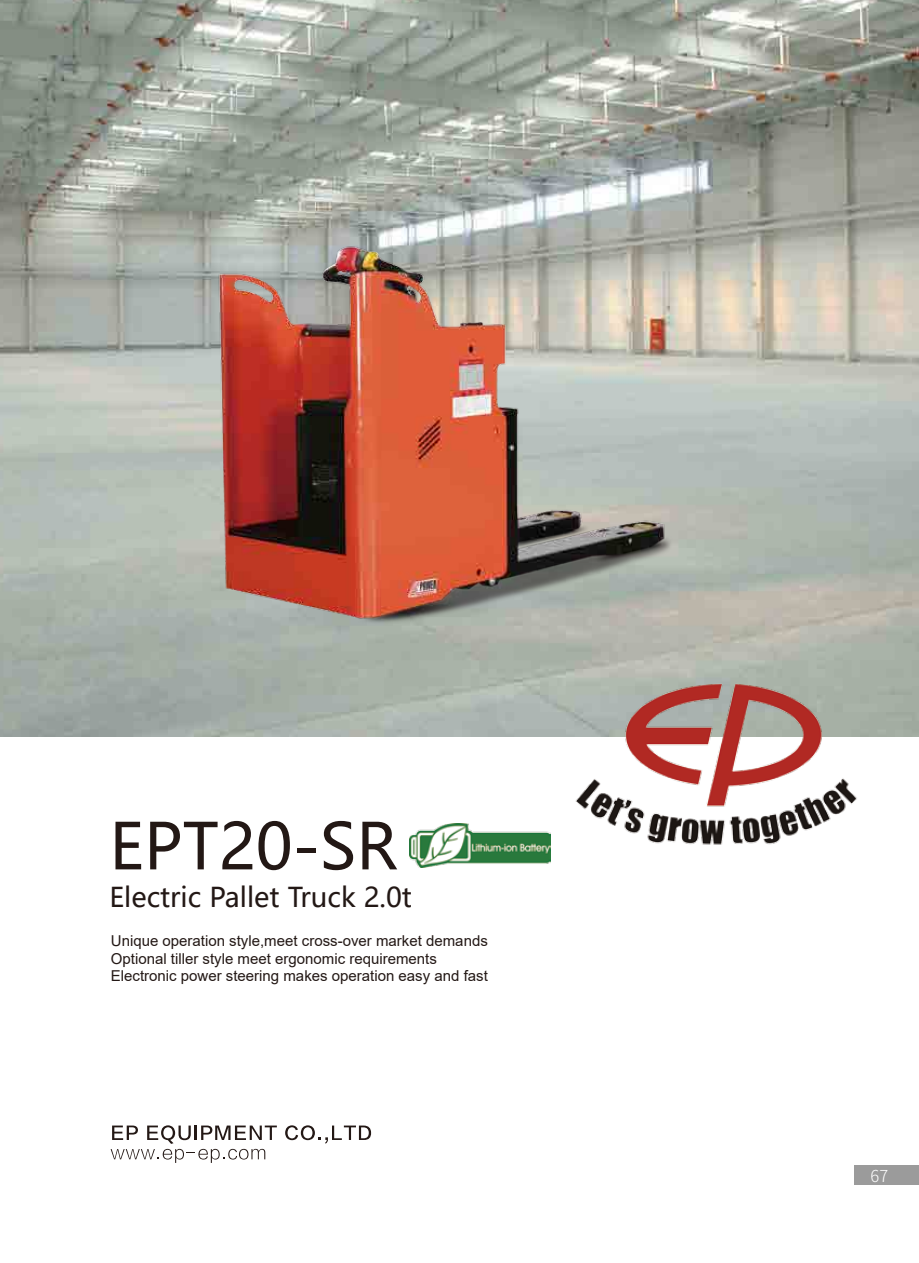
<style>
.page{position:relative;width:919px;height:1263px;background:#fff}
.page>*{position:absolute;margin:0;border:0;box-sizing:border-box;transform-origin:0 0}
.t1{font:63px "Microsoft Ya Hei";color:#231815}
.t2{font:27px "Microsoft Ya Hei";color:#231815}
.t3{font:300 16.5px "Source Han Sans CN";color:#fff}
.t4{font:15px/17.9px "Arial";color:#231815}
</style>
<div class="page">
<div style="left:854px;top:1165px;width:64px;height:20px;background:#9b9b9b"></div>
<svg style="left:285px;top:1125px;width:86px;height:18px"></svg>
<svg style="left:111px;top:1125px;width:166px;height:38px"></svg>
<img style="left:0;top:0;width:918px;height:736px">
<img style="left:409px;top:824px;width:141px;height:43px">
<img style="left:564px;top:672px;width:312px;height:173px">
<img style="left:157px;top:226px;width:566px;height:460px">
<h1 class="t1" style="left:109px;top:804px;width:289px">EPT20-SR</h1>
<h2 class="t2" style="left:109px;top:879px;width:304px">Electric Pallet Truck 2.0t</h2>
<p class="t4" style="left:111px;top:931px;width:378px">Unique operation style,meet cross-over market demands<br>Optional tiller style meet ergonomic requirements<br>Electronic power steering makes operation easy and fast</p>
<p class="t3" style="left:870px;top:1166px;width:19px">67</p>
</div>
